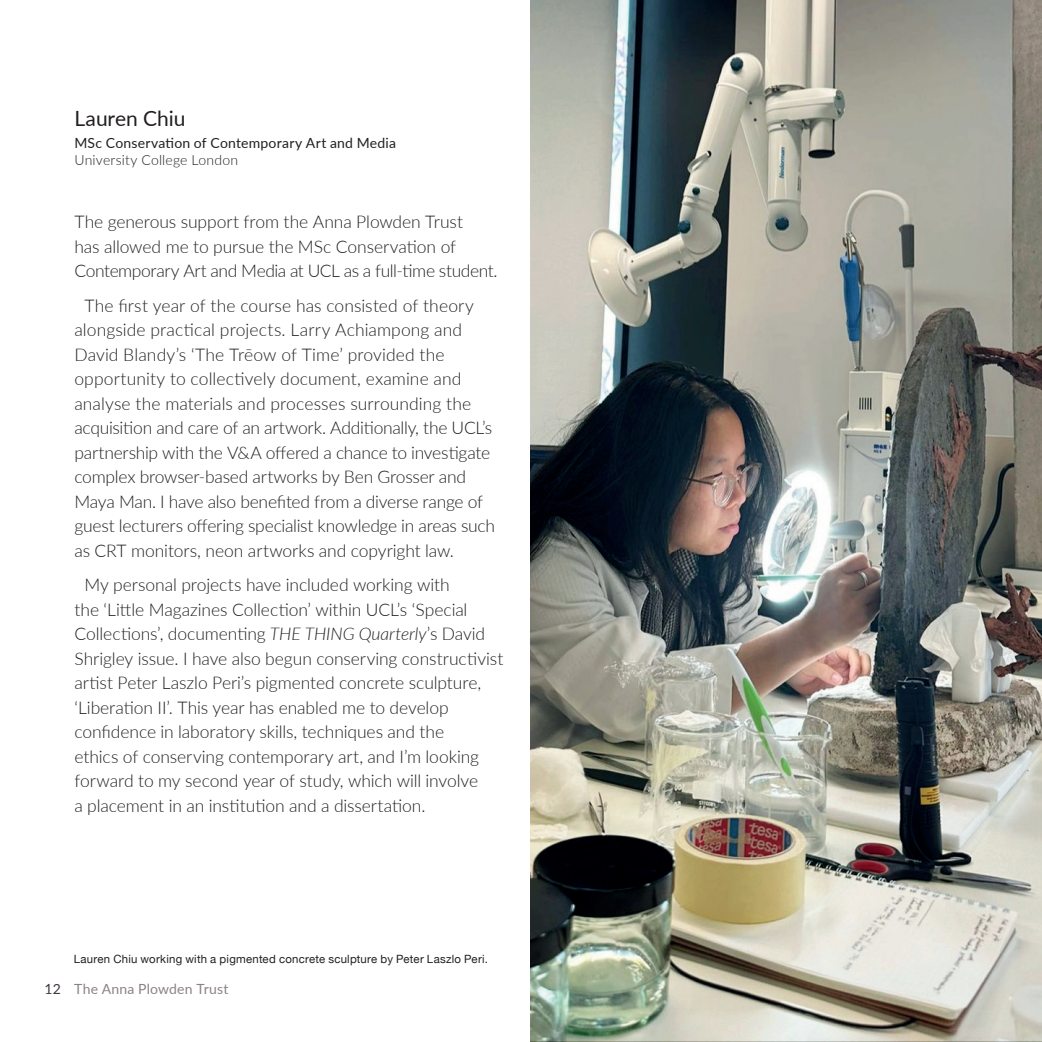
<style>
.page{position:relative;width:1042px;height:1042px;background:#fff}
.page>*{position:absolute;margin:0;border:0;box-sizing:border-box;transform-origin:0 0}
.t1{font:21px "Lato";letter-spacing:-.005em;color:#231f20}
.t2{font:300 17.5px/24.5px "Lato";letter-spacing:-.005em;color:#231f20}
.t3{font:14px "Lato";letter-spacing:.015em;color:#231f20}
.t4{font:300 14px "Lato";letter-spacing:.015em;color:#231f20}
.t5{font:14px "Lato";letter-spacing:.015em;color:#8b8188}
.t6{font:11.38px "Helvetica Neue";letter-spacing:.02em;color:#231f20}
.s1{font-style:italic}
.s2{color:#413743}
</style>
<div class="page">
<img style="left:531px;top:0;width:511px;height:1042px">
<p class="t1" style="left:74px;top:103px;width:113px">Lauren Chiu</p>
<p class="t3" style="left:74px;top:133px;width:323px">MSc Conservation of Contemporary Art and Media</p>
<p class="t4" style="left:74px;top:150px;width:165px">University College London</p>
<p class="t2" style="left:74px;top:209px;width:425px">The generous support from the Anna Plowden Trust<br>has allowed me to pursue the MSc Conservation of<br>Contemporary Art and Media at UCL as a full-time student.</p>
<p class="t2" style="left:74px;top:293px;width:422px;text-indent:10px">The first year of the course has consisted of theory alongside practical projects. Larry Achiampong and David Blandy’s ‘The Trēow of Time’ provided the opportunity to collectively document, examine and analyse the materials and processes surrounding the acquisition and care of an artwork. Additionally, the UCL’s partnership with the V&amp;A offered a chance to investigate complex browser-based artworks by Ben Grosser and Maya Man. I have also benefited from a diverse range of guest lecturers offering specialist knowledge in areas such as CRT monitors, neon artworks and copyright law.</p>
<p class="t2" style="left:74px;top:572px;width:430px;text-indent:10px">My personal projects have included working with<br>the ‘Little Magazines Collection’ within UCL’s ‘Special Collections’, documenting <span class="s1">THE THING Quarterly</span>’s David Shrigley issue. I have also begun conserving constructivist artist Peter Laszlo Peri’s pigmented concrete sculpture, ‘Liberation II’. This year has enabled me to develop confidence in laboratory skills, techniques and the<br>ethics of conserving contemporary art, and I’m looking forward to my second year of study, which will involve<br>a placement in an institution and a dissertation.</p>
<p class="t6" style="left:74px;top:950px;width:416px">Lauren Chiu working with a pigmented concrete sculpture by Peter Laszlo Peri.</p>
<p class="t5" style="left:45px;top:978px;width:185px"><span class="s2">12</span> The Anna Plowden Trust</p>
</div>
